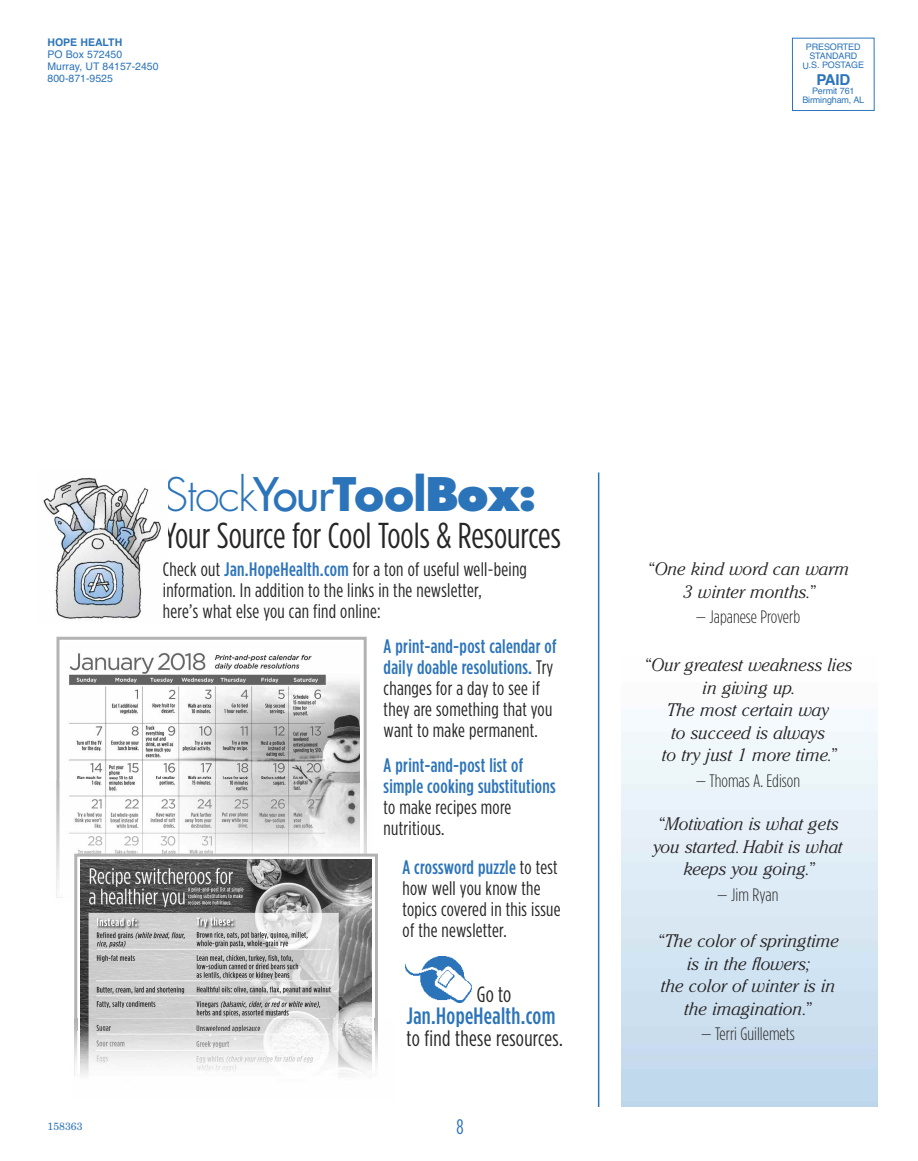
<style>
.page{position:relative;width:918px;height:1161px;background:#fff}
.page>*{position:absolute;margin:0;border:0;box-sizing:border-box;transform-origin:0 0}
.t1{font:300 45px "Futura";letter-spacing:-.03em;color:#2c74ba}
.t2{font:36px "Gotham Condensed";color:#272526}
.t3{font:500 23.55px "Gotham Condensed";letter-spacing:.015em;color:#2c74ba}
.t4{font:22.05px "Gotham Condensed";letter-spacing:.015em;color:#272526}
.t5{font:21px "Gotham Condensed";color:#2c74ba}
.t6{font:19.5px/21px "Gotham Condensed";letter-spacing:.015em;color:#272526}
.t7{font:500 19.5px/21px "Gotham Condensed";letter-spacing:.015em;color:#2c74ba}
.t8{font:italic 300 18px/22.5px "Cheltenham";color:#272526;text-align:center}
.t9{font:300 18px "Gotham Condensed";color:#272526}
.t10{font:700 15px "Helvetica";color:#2c74ba}
.t11{font:10.5px/12px "Helvetica";color:#2c74ba}
.t12{font:700 10.5px "Helvetica";color:#2c74ba}
.t13{font:10.5px "New Century Schlbk";color:#2c74ba}
.t14{font:9px/9px "Helvetica";letter-spacing:-.02em;color:#2c74ba;text-align:center}
.s1{font-weight:400}
.s2{font-weight:700}
.s3{font-weight:800}
.s4{font-weight:500;color:#2c74ba}
</style>
<div class="page">
<hr style="left:598px;top:472px;width:1px;height:635px;background:#2c74ba">
<img style="left:43px;top:477px;width:118px;height:142px">
<div style="left:56px;top:637px;width:311px;height:261px;border:3px solid #b3b3b3"></div>
<img style="left:406px;top:956px;width:66px;height:46px">
<img style="left:65px;top:652px;width:294px;height:246px">
<img style="left:359px;top:779px;width:8px;height:75px">
<img style="left:56px;top:779px;width:7px;height:119px">
<img style="left:65px;top:779px;width:294px;height:94px">
<div style="left:74px;top:854px;width:304px;height:222px;border:3px solid #b3b3b3"></div>
<img style="left:81px;top:860px;width:290px;height:158px">
<img style="left:74px;top:1018px;width:297px;height:14px">
<img style="left:371px;top:1018px;width:7px;height:58px">
<img style="left:371px;top:1032px;width:4px;height:41px">
<img style="left:74px;top:1032px;width:7px;height:44px">
<img style="left:81px;top:1032px;width:290px;height:45px">
<div style="left:792px;top:38px;width:83px;height:73px;border:1px solid #2c74ba"></div>
<p class="t12" style="left:48px;top:36px;width:76px">HOPE HEALTH</p>
<p class="t11" style="left:48px;top:48px;width:113px">PO Box 572450<br>Murray, UT 84157-2450<br>800-871-9525</p>
<p class="t14" style="left:803px;top:43px;width:63px">PRESORTED<br>STANDARD<br>U.S. POSTAGE</p>
<p class="t10" style="left:816px;top:71px;width:36px">PAID</p>
<p class="t14" style="left:802px;top:86px;width:63px">Permit 761<br>Birmingham, AL</p>
<p class="t13" style="left:48px;top:1123px;width:37px">158363</p>
<h1 class="t1" style="left:164px;top:473px;width:375px">Stock<span class="s1">Your</span><span class="s2">Tool</span><span class="s3">Box:</span></h1>
<h2 class="t2" style="left:164px;top:523px;width:399px">Your Source for Cool Tools &amp; Resources</h2>
<p class="t6" style="left:163px;top:560px;width:366px">Check out <span class="s4">Jan.HopeHealth.com</span> for a ton of useful well-being information. In addition to the links in the newsletter,<br>here’s what else you can find online:</p>
<p class="t8" style="left:647px;top:559px;width:204px">“One kind word can warm<br>3 winter months.”</p>
<p class="t9" style="left:696px;top:611px;width:106px">— Japanese Proverb</p>
<p class="t8" style="left:643px;top:655px;width:211px">“Our greatest weakness lies in giving up.<br>The most certain way<br>to succeed is always<br>to try just 1 more time.”</p>
<p class="t9" style="left:696px;top:774px;width:106px">— Thomas A. Edison</p>
<p class="t8" style="left:653px;top:814px;width:191px">“Motivation is what gets you started.Habit is what keeps you going.”</p>
<p class="t9" style="left:717px;top:888px;width:63px">— Jim Ryan</p>
<p class="t8" style="left:657px;top:931px;width:184px">“The color of springtime is in the flowers;<br>the color of winter is in the imagination.”</p>
<p class="t9" style="left:701px;top:1028px;width:95px">— Terri Guillemets</p>
<p class="t6" style="left:384px;top:637px;width:174px"><span class="s4">A print-and-post calendar of daily doable resolutions.</span> Try changes for a day to see if they are something that you want to make permanent.</p>
<p class="t7" style="left:384px;top:756px;width:174px">A print-and-post list of simple cooking substitutions</p>
<p class="t6" style="left:384px;top:798px;width:129px">to make recipes more nutritious.</p>
<p class="t6" style="left:402px;top:858px;width:160px"><span class="s4">A crossword puzzle</span> to test how well you know the topics covered in this issue of the newsletter.</p>
<p class="t4" style="left:477px;top:986px;width:36px">Go to</p>
<p class="t3" style="left:407px;top:1007px;width:150px">Jan.HopeHealth.com</p>
<p class="t4" style="left:407px;top:1031px;width:158px">to find these resources.</p>
<p class="t5" style="left:456px;top:1120px;width:9px">8</p>
</div>
